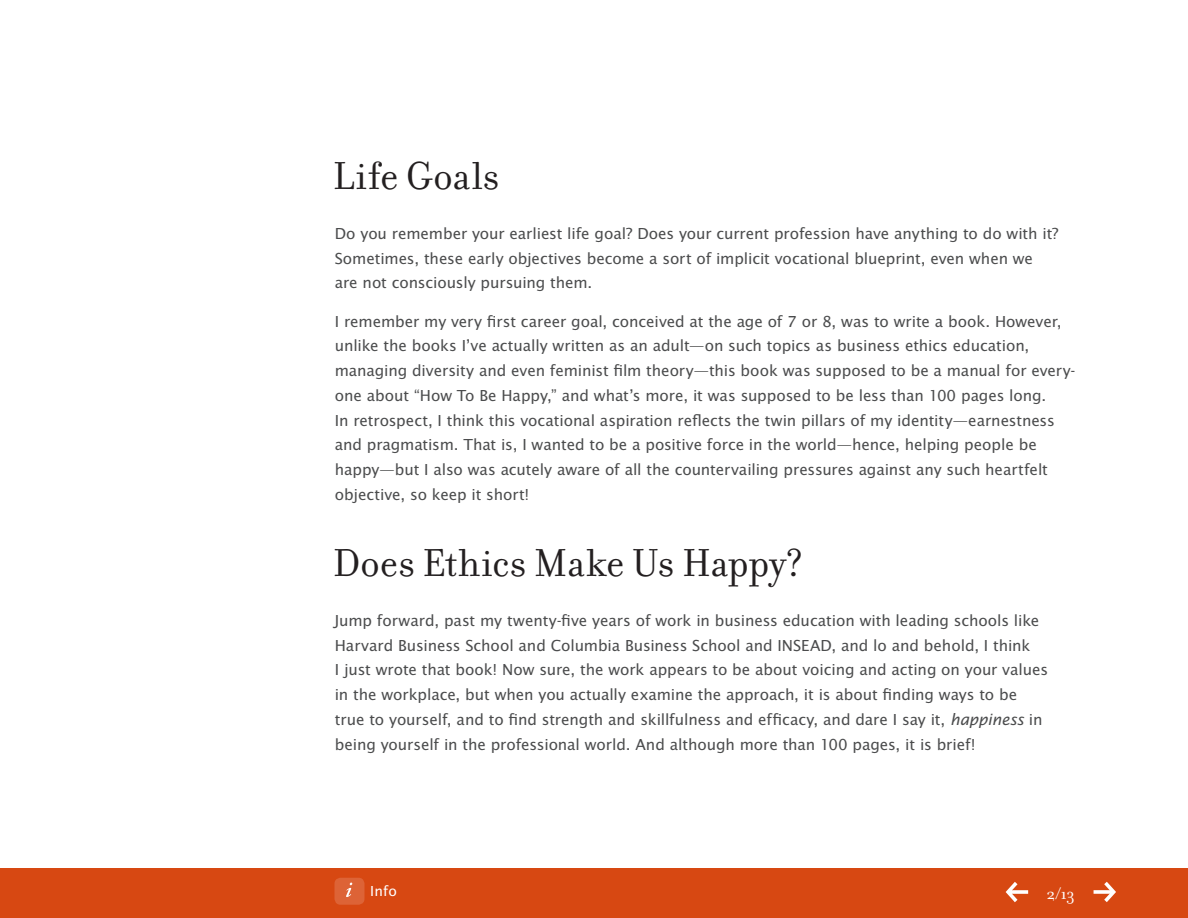
<style>
.page{position:relative;width:1188px;height:918px;background:#fff}
.page>*{position:absolute;margin:0;border:0;box-sizing:border-box;transform-origin:0 0}
.t1{font:42px "Filosofia OT";letter-spacing:-.005em;color:#231f20}
.t2{font:42px "Filosofia OT";letter-spacing:.015em;color:#231f20}
.t3{font:18px "Filosofia OT";color:#fff}
.t4{font:16.5px/24.8px "Lucida Sans EFOP";letter-spacing:-.005em;color:#4b4c4d}
.t5{font:15px "Lucida Sans EFOP";color:#fff}
.s1{font-style:italic;font-size:16.8px}
</style>
<div class="page">
<div style="left:0;top:869px;width:1188px;height:49px;background:#d74812"></div>
<div style="left:334px;top:878px;width:30px;height:27px;background:#dd6336;border-radius:6px"></div>
<svg style="left:346px;top:883px;width:6px;height:14px"></svg>
<svg style="left:1006px;top:882px;width:22px;height:20px"></svg>
<svg style="left:1094px;top:882px;width:22px;height:20px"></svg>
<h1 class="t2" style="left:333px;top:153px;width:168px">Life Goals</h1>
<p class="t4" style="left:335px;top:222px;width:726px">Do you remember your earliest life goal? Does your current profession have anything to do with it?<br>Sometimes, these early objectives become a sort of implicit vocational blueprint, even when we are not consciously pursuing them.</p>
<p class="t4" style="left:335px;top:309px;width:742px">I remember my very first career goal, conceived at the age of 7 or 8, was to write a book. However, unlike the books I’ve actually written as an adult—on such topics as business ethics education, managing diversity and even feminist film theory—this book was supposed to be a manual for every&shy;one about “How To Be Happy,” and what’s more, it was supposed to be less than 100 pages long.<br>In retrospect, I think this vocational aspiration reflects the twin pillars of my identity—earnestness and pragmatism. That is, I wanted to be a positive force in the world—hence, helping people be happy—but I also was acutely aware of all the countervailing pressures against any such heartfelt objective, so keep it short!</p>
<h1 class="t1" style="left:333px;top:540px;width:473px">Does Ethics Make Us Happy?</h1>
<p class="t4" style="left:335px;top:609px;width:715px">Jump forward, past my twenty-five years of work in business education with leading schools like Harvard Business School and Columbia Business School and INSEAD, and lo and behold, I think<br>I just wrote that book! Now sure, the work appears to be about voicing and acting on your values in the workplace, but when you actually examine the approach, it is about finding ways to be true to yourself, and to find strength and skillfulness and efficacy, and dare I say it, <span class="s1">happiness</span> in being yourself in the professional world. And although more than 100 pages, it is brief!</p>
<p class="t5" style="left:370px;top:883px;width:28px">Info</p>
<p class="t3" style="left:1047px;top:884px;width:30px">2/13</p>
</div>
